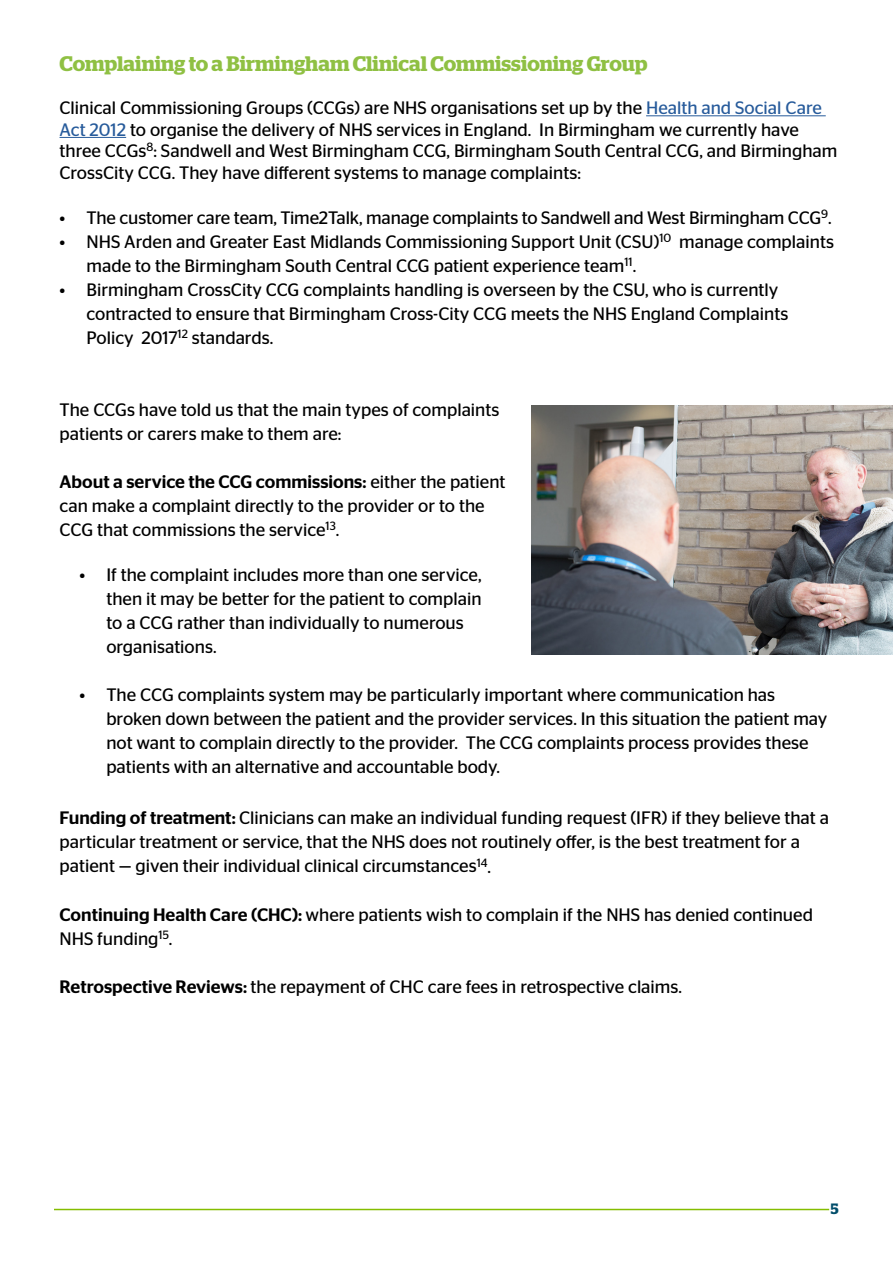
<style>
.page{position:relative;width:893px;height:1263px;background:#fff}
.page>*{position:absolute;margin:0;border:0;box-sizing:border-box;transform-origin:0 0}
.t1{font:600 21px "Stag";color:#8fc043}
.t2{font:18px/24px "Stag Sans";color:#000}
.t3{font:600 15px "Stag";color:#004d6a}
.s1{color:#275b9b}
.s2{font-weight:500}
</style>
<div class="page">
<hr style="left:54px;top:1209px;width:775px;height:1px;background:#84bd00">
<hr style="left:646px;top:115px;width:180px;height:1px;background:#275b9b">
<hr style="left:60px;top:137px;width:66px;height:1px;background:#275b9b">
<img style="left:532px;top:405px;width:361px;height:250px">
<p class="t1" style="left:60px;top:51px;width:589px">Complaining to a Birmingham Clinical Commissioning Group</p>
<p class="t2" style="left:60px;top:97px;width:779px;line-height:21.6px">Clinical Commissioning Groups (CCGs) are NHS organisations set up by the <span class="s1">Health and Social Care Act 2012</span> to organise the delivery of NHS services in England. In Birmingham we currently have three CCGs<sup>8</sup>: Sandwell and West Birmingham CCG, Birmingham South Central CCG, and Birmingham CrossCity CCG. They have different systems to manage complaints:</p>
<p class="t2" style="left:60px;top:206px;width:773px">• The customer care team, Time2Talk, manage complaints to Sandwell and West Birmingham CCG<sup>9</sup>.</p>
<p class="t2" style="left:87px;top:230px;width:749px;text-indent:-27px">• NHS Arden and Greater East Midlands Commissioning Support Unit (CSU)<sup>10</sup> manage complaints made to the Birmingham South Central CCG patient experience team<sup>11</sup>.</p>
<p class="t2" style="left:87px;top:278px;width:703px;text-indent:-27px">• Birmingham CrossCity CCG complaints handling is overseen by the CSU, who is currently contracted to ensure that Birmingham Cross-City CCG meets the NHS England Complaints<br>Policy 2017<sup>12</sup> standards.</p>
<p class="t2" style="left:60px;top:398px;width:442px">The CCGs have told us that the main types of complaints patients or carers make to them are:</p>
<p class="t2" style="left:60px;top:470px;width:447px"><span class="s2">About a service the CCG commissions:</span> either the patient can make a complaint directly to the provider or to the<br>CCG that commissions the service<sup>13</sup>.</p>
<p class="t2" style="left:106px;top:562px;width:377px;text-indent:-27px">• If the complaint includes more than one service, then it may be better for the patient to complain to a CCG rather than individually to numerous organisations.</p>
<p class="t2" style="left:106px;top:682px;width:722px;text-indent:-27px">• The CCG complaints system may be particularly important where communication has broken down between the patient and the provider services. In this situation the patient may not want to complain directly to the provider. The CCG complaints process provides these patients with an alternative and accountable body.</p>
<p class="t2" style="left:60px;top:806px;width:771px"><span class="s2">Funding of treatment:</span> Clinicians can make an individual funding request (IFR) if they believe that a particular treatment or service, that the NHS does not routinely offer, is the best treatment for a patient — given their individual clinical circumstances<sup>14</sup>.</p>
<p class="t2" style="left:60px;top:902px;width:755px"><span class="s2">Continuing Health Care (CHC):</span> where patients wish to complain if the NHS has denied continued<br>NHS funding<sup>15</sup>.</p>
<p class="t2" style="left:60px;top:974px;width:624px"><span class="s2">Retrospective Reviews:</span> the repayment of CHC care fees in retrospective claims.</p>
<p class="t3" style="left:831px;top:1199px;width:9px">5</p>
</div>
